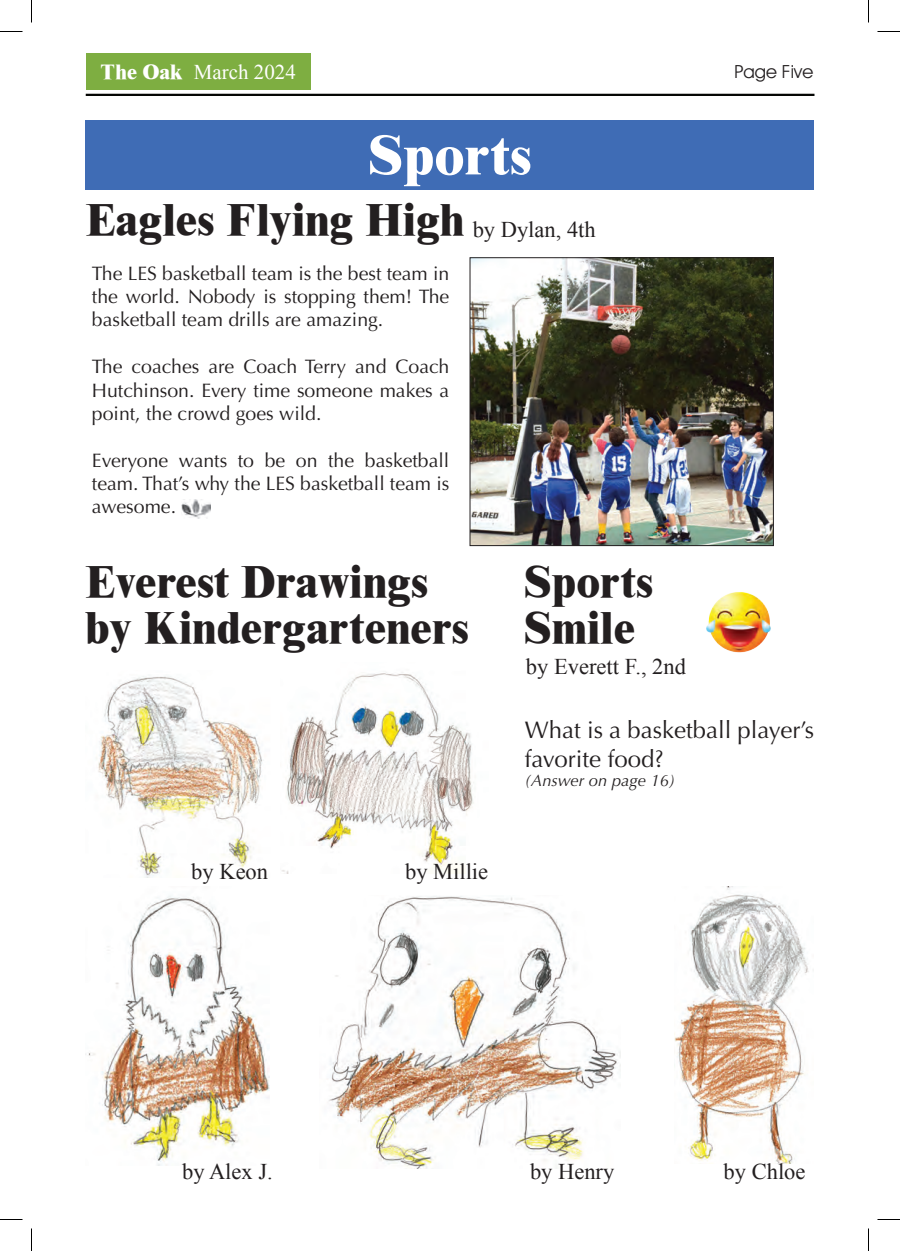
<style>
.page{position:relative;width:900px;height:1251px;background:#fff}
.page>*{position:absolute;margin:0;border:0;box-sizing:border-box;transform-origin:0 0}
.t1{font:800 57px "Times New Roman";color:#fff}
.t2{font:800 45px/46.5px "Times New Roman";color:#231f20}
.t3{font:24px/28.8px "Optima";color:#231f20}
.t4{font:22.5px "Times New Roman";color:#231f20}
.t5{font:21px "Times New Roman Special G1";color:#fff}
.t6{font:19.5px/23.4px "Optima";color:#231f20;text-align:justify}
.t7{font:18px "Avant Guard Regular SWFTE";color:#231f20}
.t8{font:italic 16.5px "Optima";color:#231f20}
.s1{font-family:"Times New Roman";font-weight:800}
</style>
<div class="page">
<div style="left:86px;top:120px;width:728px;height:69px;background:#3f6cb5"></div>
<div style="left:86px;top:53px;width:225px;height:37px;background:#7eae41"></div>
<hr style="left:86px;top:94px;width:728px;height:2px;background:#040503">
<img style="left:472px;top:259px;width:300px;height:285px">
<div style="left:470px;top:257px;width:304px;height:289px;border:1px solid #231f20"></div>
<img style="left:88px;top:896px;width:182px;height:269px">
<img style="left:674px;top:887px;width:135px;height:277px">
<img style="left:329px;top:896px;width:292px;height:272px">
<img style="left:98px;top:676px;width:164px;height:201px">
<img style="left:281px;top:672px;width:193px;height:201px">
<img style="left:181px;top:500px;width:30px;height:19px">
<img style="left:706px;top:592px;width:65px;height:61px">
<svg style="left:0;top:31px;width:22px;height:1px"></svg>
<svg style="left:878px;top:31px;width:22px;height:1px"></svg>
<svg style="left:0;top:1219px;width:22px;height:1px"></svg>
<svg style="left:878px;top:1219px;width:22px;height:1px"></svg>
<svg style="left:31px;top:0;width:1px;height:22px"></svg>
<svg style="left:31px;top:1228px;width:1px;height:23px"></svg>
<svg style="left:868px;top:0;width:1px;height:22px"></svg>
<svg style="left:868px;top:1228px;width:1px;height:23px"></svg>
<p class="t5" style="left:101px;top:58px;width:196px"><span class="s1">The Oak</span> March 2024</p>
<p class="t7" style="left:734px;top:60px;width:80px">Page Five</p>
<h1 class="t1" style="left:368px;top:121px;width:166px">Sports</h1>
<h2 class="t2" style="left:86px;top:196px;width:380px">Eagles Flying High</h2>
<p class="t6" style="left:92px;top:262px;width:359px">The LES basketball team is the best team in the world. Nobody is stopping them! The basketball team drills are amazing.</p>
<p class="t6" style="left:92px;top:355px;width:359px">The coaches are Coach Terry and Coach Hutchinson. Every time someone makes a point, the crowd goes wild.</p>
<p class="t6" style="left:92px;top:449px;width:359px">Everyone wants to be on the basketball team. That’s why the LES basketball team is awesome.</p>
<p class="t4" style="left:473px;top:214px;width:125px">by Dylan, 4th</p>
<h2 class="t2" style="left:85px;top:558px;width:385px">Everest Drawings by Kindergarteners</h2>
<p class="t4" style="left:191px;top:856px;width:78px">by Keon</p>
<p class="t4" style="left:405px;top:856px;width:85px">by Millie</p>
<h2 class="t2" style="left:524px;top:558px;width:131px">Sports<br>Smile</h2>
<p class="t4" style="left:526px;top:652px;width:162px">by Everett F., 2nd</p>
<p class="t3" style="left:525px;top:716px;width:291px">What is a basketball player’s favorite food?</p>
<p class="t8" style="left:525px;top:771px;width:152px">(Answer on page 16)</p>
<p class="t4" style="left:182px;top:1156px;width:92px">by Alex J.</p>
<p class="t4" style="left:530px;top:1156px;width:86px">by Henry</p>
<p class="t4" style="left:724px;top:1156px;width:83px">by Chloe</p>
</div>
